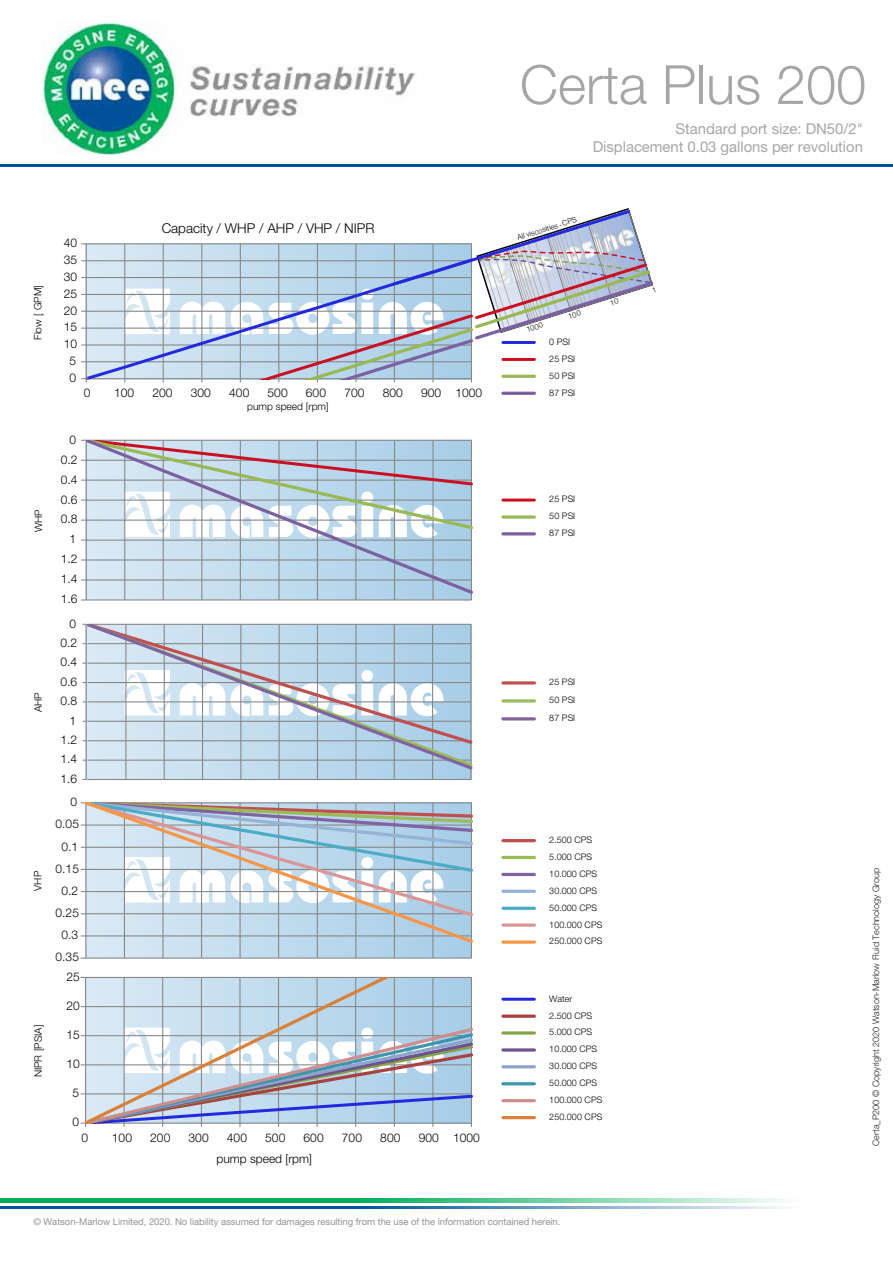
<style>
.page{position:relative;width:893px;height:1263px;background:#fff}
.page>*{position:absolute;margin:0;border:0;box-sizing:border-box;transform-origin:0 0}
.t1{font:300 54px "Helvetica Neue LT Std";color:#a6a6a6}
.t2{font:15px/17.9px "Helvetica Neue LT Std";letter-spacing:-.005em;color:#a6a6a6;text-align:right}
.t3{font:300 13.5px "Helvetica Neue LT Std";color:#000}
.t4{font:300 12px/20px "Helvetica Neue LT Std";color:#000;text-align:right}
.t5{font:300 10.2px "Helvetica Neue LT Std";color:#000}
.t6{font:9.45px "Helvetica Neue LT Std";letter-spacing:-.005em;color:#919396}
.t7{font:300 9px/17px "Helvetica Neue LT Std";letter-spacing:.005em;color:#000}
.t8{font:300 9px "Helvetica Neue LT Std";color:#231f20}
.t9{font:300 7.5px "Helvetica Neue LT Std";color:#000}
.s1{font-family:"Calibri";font-weight:700;font-size:5.85px}
</style>
<div class="page">
<div style="left:85px;top:624px;width:387px;height:156px;background:linear-gradient(to right,#d9e8f3,#a6cce6)"></div>
<div style="left:85px;top:802px;width:387px;height:156px;background:linear-gradient(to right,#dae9f4,#a6cce6)"></div>
<img style="left:43px;top:21px;width:373px;height:133px">
<hr style="left:0;top:165px;width:892px;height:2px;background:#00539b">
<hr style="left:503px;top:392px;width:31px;height:3px;background:#7d60a0">
<hr style="left:86px;top:599px;width:385px;height:2px;background:#868686">
<hr style="left:471px;top:440px;width:1px;height:160px;background:#868686">
<hr style="left:432px;top:440px;width:1px;height:160px;background:#868686">
<hr style="left:394px;top:440px;width:1px;height:160px;background:#868686">
<hr style="left:355px;top:440px;width:1px;height:160px;background:#868686">
<hr style="left:317px;top:440px;width:1px;height:160px;background:#868686">
<hr style="left:278px;top:440px;width:1px;height:160px;background:#868686">
<hr style="left:240px;top:440px;width:1px;height:160px;background:#868686">
<hr style="left:201px;top:440px;width:1px;height:160px;background:#868686">
<hr style="left:163px;top:440px;width:1px;height:160px;background:#868686">
<hr style="left:124px;top:440px;width:1px;height:160px;background:#868686">
<hr style="left:86px;top:440px;width:1px;height:160px;background:#868686">
<svg style="left:86px;top:440px;width:386px;height:156px"></svg>
<hr style="left:503px;top:499px;width:31px;height:3px;background:#cb0f21">
<svg style="left:503px;top:515px;width:31px;height:4px"></svg>
<svg style="left:503px;top:532px;width:31px;height:4px"></svg>
<hr style="left:87px;top:779px;width:384px;height:1px;background:#868686">
<hr style="left:470px;top:624px;width:1px;height:156px;background:#868686">
<hr style="left:432px;top:624px;width:1px;height:156px;background:#868686">
<hr style="left:394px;top:624px;width:1px;height:156px;background:#868686">
<hr style="left:355px;top:624px;width:1px;height:156px;background:#868686">
<hr style="left:317px;top:624px;width:1px;height:156px;background:#868686">
<hr style="left:278px;top:624px;width:2px;height:156px;background:#868686">
<hr style="left:240px;top:624px;width:1px;height:156px;background:#868686">
<hr style="left:202px;top:624px;width:1px;height:156px;background:#868686">
<hr style="left:164px;top:624px;width:1px;height:156px;background:#868686">
<hr style="left:125px;top:624px;width:1px;height:156px;background:#868686">
<hr style="left:86px;top:624px;width:1px;height:156px;background:#868686">
<svg style="left:87px;top:624px;width:385px;height:148px"></svg>
<svg style="left:503px;top:681px;width:31px;height:4px"></svg>
<svg style="left:503px;top:699px;width:31px;height:4px"></svg>
<svg style="left:503px;top:717px;width:31px;height:4px"></svg>
<svg style="left:85px;top:977px;width:387px;height:147px"></svg>
<hr style="left:503px;top:998px;width:31px;height:3px;background:#2329de">
<hr style="left:503px;top:1015px;width:31px;height:3px;background:#a8423f">
<svg style="left:503px;top:1031px;width:31px;height:4px"></svg>
<svg style="left:503px;top:1048px;width:31px;height:4px"></svg>
<hr style="left:503px;top:1065px;width:31px;height:3px;background:#8ea5cb">
<hr style="left:503px;top:1082px;width:31px;height:3px;background:#3d96ae">
<hr style="left:503px;top:1099px;width:31px;height:3px;background:#ce8e8d">
<hr style="left:503px;top:1116px;width:31px;height:3px;background:#da8137">
<hr style="left:86px;top:958px;width:385px;height:1px;background:#868686">
<hr style="left:471px;top:803px;width:1px;height:155px;background:#868686">
<hr style="left:432px;top:803px;width:1px;height:155px;background:#868686">
<hr style="left:394px;top:803px;width:1px;height:155px;background:#868686">
<hr style="left:355px;top:803px;width:1px;height:155px;background:#868686">
<hr style="left:317px;top:803px;width:1px;height:155px;background:#868686">
<hr style="left:278px;top:803px;width:1px;height:155px;background:#868686">
<hr style="left:239px;top:803px;width:1px;height:155px;background:#868686">
<hr style="left:201px;top:803px;width:1px;height:155px;background:#868686">
<hr style="left:162px;top:803px;width:1px;height:155px;background:#868686">
<hr style="left:124px;top:803px;width:1px;height:155px;background:#868686">
<hr style="left:85px;top:803px;width:1px;height:155px;background:#868686">
<svg style="left:81px;top:802px;width:391px;height:117px"></svg>
<svg style="left:86px;top:803px;width:386px;height:142px"></svg>
<hr style="left:503px;top:839px;width:31px;height:3px;background:#c0504d">
<hr style="left:503px;top:856px;width:31px;height:3px;background:#9bbb59">
<hr style="left:503px;top:873px;width:31px;height:3px;background:#8064a2">
<hr style="left:503px;top:890px;width:31px;height:3px;background:#95b3d7">
<hr style="left:503px;top:907px;width:31px;height:3px;background:#4bacc6">
<hr style="left:503px;top:924px;width:31px;height:3px;background:#d99694">
<svg style="left:503px;top:940px;width:31px;height:4px"></svg>
<img style="left:0;top:1198px;width:787px;height:4px">
<img style="left:0;top:1206px;width:788px;height:2px">
<svg style="left:81px;top:208px;width:572px;height:174px"></svg>
<h1 class="t1" style="left:520px;top:52px;width:348px">Certa Plus 200</h1>
<h2 class="t2" style="left:592px;top:120px;width:272px">Standard port size: DN50/2"<br>Displacement 0.03 gallons per revolution</h2>
<p class="t5" style="left:32px;top:340px;width:56px;rotate:-90deg">Flow [ GPM]</p>
<p class="t5" style="left:32px;top:532px;width:24px;rotate:-90deg">WHP</p>
<p class="t5" style="left:32px;top:712px;width:21px;rotate:-90deg">AHP</p>
<p class="t5" style="left:32px;top:891px;width:21px;rotate:-90deg">VHP</p>
<p class="t5" style="left:32px;top:1077px;width:54px;rotate:-90deg">NIPR [PSIA]</p>
<h3 class="t4" style="left:64px;top:233px;width:15px">40</h3>
<h3 class="t4" style="left:64px;top:250px;width:15px">35</h3>
<h3 class="t4" style="left:64px;top:267px;width:15px">30</h3>
<h3 class="t4" style="left:64px;top:283px;width:15px">25</h3>
<h3 class="t4" style="left:64px;top:300px;width:15px">20</h3>
<h3 class="t4" style="left:64px;top:317px;width:15px">15</h3>
<h3 class="t4" style="left:64px;top:334px;width:15px">10</h3>
<h3 class="t4" style="left:70px;top:350px;width:8px">5</h3>
<h3 class="t4" style="left:70px;top:367px;width:8px">0</h3>
<h3 class="t3" style="left:162px;top:220px;width:214px">Capacity / WHP / AHP / VHP / NIPR</h3>
<h3 class="t4" style="left:84px;top:382px;width:8px">0</h3>
<h3 class="t4" style="left:114px;top:382px;width:22px">100</h3>
<h3 class="t4" style="left:152px;top:382px;width:22px">200</h3>
<h3 class="t4" style="left:191px;top:382px;width:22px">300</h3>
<h3 class="t4" style="left:229px;top:382px;width:22px">400</h3>
<h3 class="t4" style="left:267px;top:382px;width:22px">500</h3>
<h3 class="t4" style="left:306px;top:382px;width:22px">600</h3>
<h3 class="t4" style="left:344px;top:382px;width:22px">700</h3>
<h3 class="t4" style="left:383px;top:382px;width:22px">800</h3>
<h3 class="t4" style="left:421px;top:382px;width:63px">900 1000</h3>
<h3 class="t4" style="left:61px;top:429px;width:18px">0<br>0.2<br>0.4<br>0.6<br>0.8<br>1<br>1.2<br>1.4<br>1.6</h3>
<h3 class="t4" style="left:61px;top:613px;width:18px;line-height:19.4px">0<br>0.2<br>0.4<br>0.6<br>0.8<br>1<br>1.2<br>1.4<br>1.6</h3>
<h3 class="t4" style="left:56px;top:791px;width:25px;line-height:22.2px">0<br>0.05<br>0.1<br>0.15<br>0.2<br>0.25<br>0.3<br>0.35</h3>
<h3 class="t4" style="left:67px;top:966px;width:15px">25</h3>
<h3 class="t4" style="left:67px;top:995px;width:15px">20</h3>
<h3 class="t4" style="left:67px;top:1025px;width:15px">15</h3>
<h3 class="t4" style="left:67px;top:1054px;width:15px">10</h3>
<h3 class="t4" style="left:72px;top:1083px;width:8px">5</h3>
<h3 class="t4" style="left:72px;top:1112px;width:8px">0</h3>
<p class="t5" style="left:247px;top:400px;width:83px">pump speed [rpm]</p>
<h3 class="t4" style="left:82px;top:1127px;width:8px">0</h3>
<h3 class="t4" style="left:112px;top:1127px;width:22px">100</h3>
<h3 class="t4" style="left:150px;top:1127px;width:22px">200</h3>
<h3 class="t4" style="left:188px;top:1127px;width:22px">300</h3>
<h3 class="t4" style="left:227px;top:1127px;width:22px">400</h3>
<h3 class="t4" style="left:265px;top:1127px;width:22px">500</h3>
<h3 class="t4" style="left:303px;top:1127px;width:22px">600</h3>
<h3 class="t4" style="left:342px;top:1127px;width:22px">700</h3>
<h3 class="t4" style="left:380px;top:1127px;width:22px">800</h3>
<h3 class="t4" style="left:418px;top:1127px;width:63px">900 1000</h3>
<h3 class="t4" style="left:216px;top:1148px;width:97px">pump speed [rpm]</h3>
<p class="t9" style="left:516px;top:233px;width:64px;rotate:-17deg">All viscosities <span class="s1">-</span> CPS</p>
<p class="t9" style="left:525px;top:325px;width:18px;rotate:-17deg">1000</p>
<p class="t7" style="left:549px;top:333px;width:27px">0 PSI<br>25 PSI<br>50 PSI<br>87 PSI</p>
<p class="t7" style="left:549px;top:491px;width:27px;text-align:justify">25 PSI 50 PSI 87 PSI</p>
<p class="t7" style="left:549px;top:673px;width:27px;line-height:18px;text-align:justify">25 PSI 50 PSI 87 PSI</p>
<p class="t7" style="left:549px;top:831px;width:55px">2.500 CPS<br>5.000 CPS<br>10.000 CPS<br>30.000 CPS<br>50.000 CPS<br>100.000 CPS<br>250.000 CPS</p>
<p class="t7" style="left:549px;top:990px;width:55px">Water<br>2.500 CPS<br>5.000 CPS<br>10.000 CPS<br>30.000 CPS<br>50.000 CPS<br>100.000 CPS<br>250.000 CPS</p>
<p class="t6" style="left:33px;top:1216px;width:528px">© Watson-Marlow Limited, 2020. No liability assumed for damages resulting from the use of the information contained herein.</p>
<p class="t8" style="left:870px;top:1146px;width:280px;rotate:-90deg">Certa_P200 © Copyright 2020 Watson-Marlow Fluid Technology Group</p>
</div>
